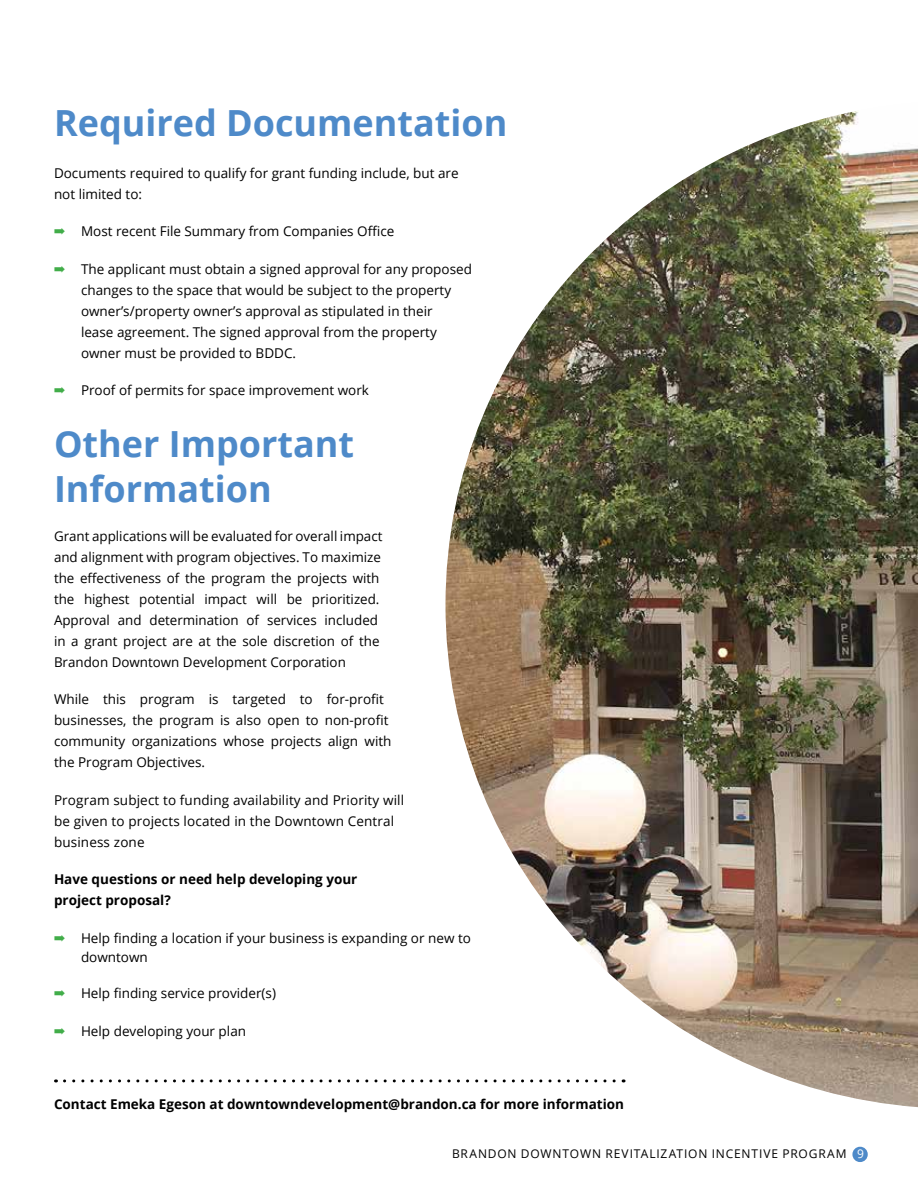
<style>
.page{position:relative;width:918px;height:1188px;background:#fff}
.page>*{position:absolute;margin:0;border:0;box-sizing:border-box;transform-origin:0 0}
.t1{font:700 36px/45px "Open Sans";color:#4e8ac9}
.t2{font:13.5px/21px "Open Sans";color:#000}
.t3{font:700 13.5px/21px "Open Sans";color:#000}
.t4{font:12px "Open Sans";letter-spacing:.07em;color:#000}
.s1{color:#41ad49}
.s2{color:#fff}
</style>
<div class="page">
<div style="left:852px;top:1147px;width:16px;height:15px;border:8px solid #4e8ac9;border-radius:50%"></div>
<img style="left:446px;top:111px;width:472px;height:996px">
<svg style="left:65px;top:1079px;width:559px;height:3px"></svg>
<h1 class="t1" style="left:54px;top:99px;width:455px">Required Documentation</h1>
<p class="t2" style="left:54px;top:162px;width:406px">Documents required to qualify for grant funding include, but are not limited to:</p>
<p class="t2" style="left:54px;top:220px;width:342px"><span class="s1">➡</span> Most recent File Summary from Companies Office</p>
<p class="t2" style="left:81px;top:258px;width:393px;text-indent:-27px"><span class="s1">➡</span> The applicant must obtain a signed approval for any proposed changes to the space that would be subject to the property owner’s/property owner’s approval as stipulated in their<br>lease agreement. The signed approval from the property owner must be provided to BDDC.</p>
<p class="t2" style="left:54px;top:379px;width:316px"><span class="s1">➡</span> Proof of permits for space improvement work</p>
<h1 class="t1" style="left:54px;top:420px;width:302px">Other Important<br>Information</h1>
<p class="t2" style="left:54px;top:525px;width:330px">Grant applications will be evaluated for overall impact and alignment with program objectives. To maximize the effectiveness of the program the projects with the highest potential impact will be prioritized.<br>Approval and determination of services included in a grant project are at the sole discretion of the Brandon Downtown Development Corporation</p>
<p class="t2" style="left:54px;top:688px;width:339px">While this program is targeted to for-profit businesses, the program is also open to non-profit community organizations whose projects align with the Program Objectives.</p>
<p class="t2" style="left:54px;top:789px;width:352px">Program subject to funding availability and Priority will be given to projects located in the Downtown Central business zone</p>
<p class="t3" style="left:54px;top:868px;width:305px">Have questions or need help developing your project proposal?</p>
<p class="t2" style="left:81px;top:928px;width:391px;line-height:19.5px;text-indent:-27px"><span class="s1">➡</span> Help finding a location if your business is expanding or new to downtown</p>
<p class="t2" style="left:54px;top:982px;width:224px"><span class="s1">➡</span> Help finding service provider(s)</p>
<p class="t2" style="left:54px;top:1020px;width:194px"><span class="s1">➡</span> Help developing your plan</p>
<p class="t3" style="left:54px;top:1094px;width:572px">Contact Emeka Egeson at downtowndevelopment@brandon.ca for more information</p>
<p class="t4" style="left:452px;top:1146px;width:414px">Brandon Downtown Revitalization I ncentive Program <span class="s2">9</span></p>
</div>
